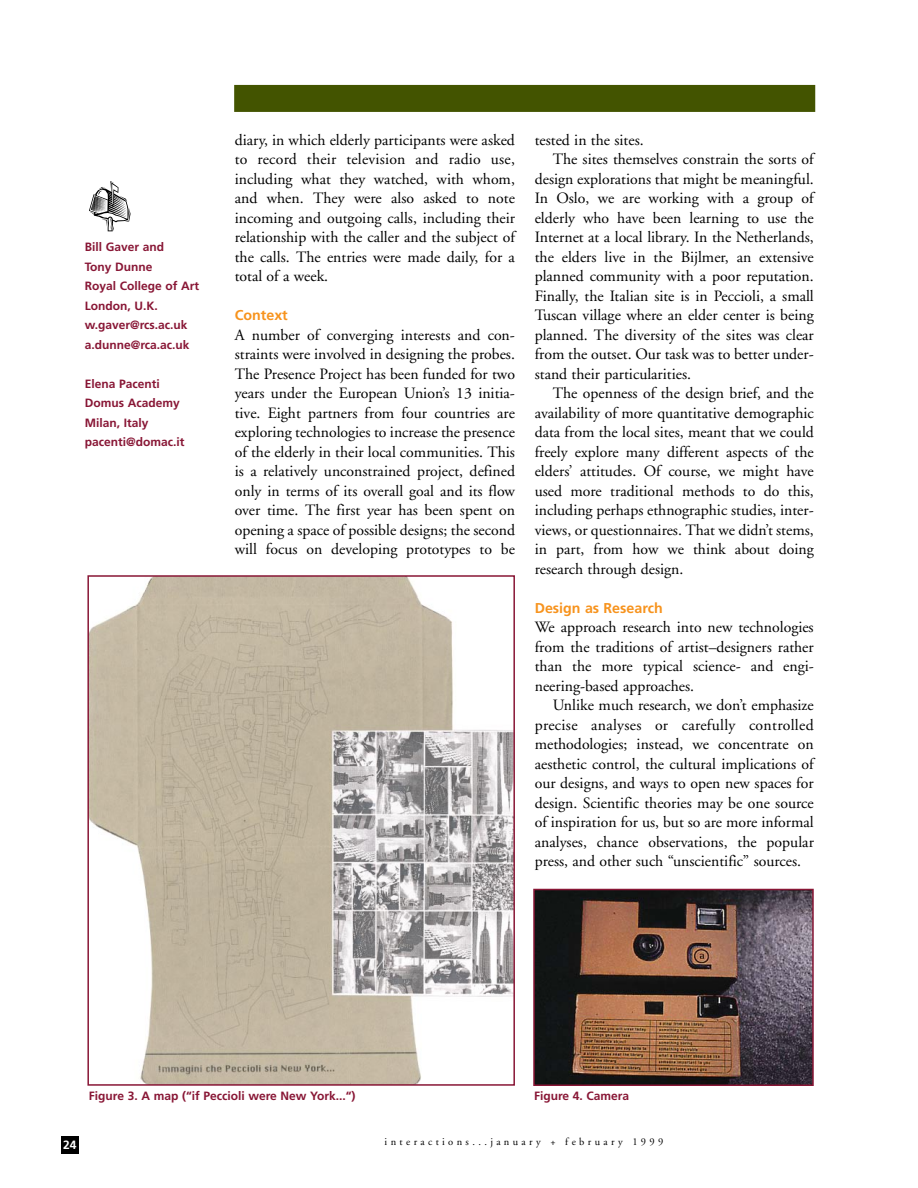
<style>
.page{position:relative;width:918px;height:1188px;background:#fff}
.page>*{position:absolute;margin:0;border:0;box-sizing:border-box;transform-origin:0 0}
.t1{font:15.75px/19.5px "Adobe Garamond";color:#000;text-align:justify}
.t2{font:700 14.25px "Frutiger";color:#f7931d}
.t3{font:700 12px/19.5px "Frutiger";color:#881635}
.t4{font:700 12px "Frutiger";color:#fff}
.t5{font:10.5px "Adobe Garamond";letter-spacing:.32em;color:#000}
</style>
<div class="page">
<div style="left:61px;top:1136px;width:18px;height:18px;background:#000"></div>
<div style="left:234px;top:85px;width:581px;height:27px;background:#435400"></div>
<svg style="left:89px;top:181px;width:42px;height:51px"></svg>
<img style="left:536px;top:892px;width:275px;height:191px">
<div style="left:533px;top:889px;width:281px;height:197px;border:2px solid #881635"></div>
<img style="left:90px;top:578px;width:422px;height:505px">
<div style="left:87px;top:575px;width:428px;height:511px;border:2px solid #881635"></div>
<p class="t3" style="left:85px;top:238px;width:116px">Bill Gaver and<br>Tony Dunne<br>Royal College of Art<br>London, U.K. w.gaver@rcs.ac.uk a.dunne@rca.ac.uk</p>
<p class="t3" style="left:85px;top:375px;width:101px">Elena Pacenti<br>Domus Academy<br>Milan, Italy pacenti@domac.it</p>
<p class="t1" style="left:235px;top:131px;width:282px">diary, in which elderly participants were asked to record their television and radio use, including what they watched, with whom, and when. They were also asked to note incoming and outgoing calls, including their relationship with the caller and the subject of the calls. The entries were made daily, for a total of a week.</p>
<p class="t2" style="left:235px;top:310px;width:55px">Context</p>
<p class="t1" style="left:235px;top:326px;width:282px">A number of converging interests and con&shy;straints were involved in designing the probes.<br>The Presence Project has been funded for two years under the European Union’s 13 initia&shy;tive. Eight partners from four countries are exploring technologies to increase the presence of the elderly in their local communities. This is a relatively unconstrained project, defined only in terms of its overall goal and its flow over time. The first year has been spent on opening a space of possible designs; the second will focus on developing prototypes to be</p>
<p class="t1" style="left:535px;top:131px;width:110px">tested in the sites.</p>
<p class="t1" style="left:553px;top:151px;width:263px">The sites themselves constrain the sorts of</p>
<p class="t1" style="left:535px;top:170px;width:281px">design explorations that might be meaningful.</p>
<p class="t1" style="left:535px;top:190px;width:281px">In Oslo, we are working with a group of</p>
<p class="t1" style="left:535px;top:209px;width:281px">elderly who have been learning to use the</p>
<p class="t1" style="left:535px;top:229px;width:281px">Internet at a local library. In the Netherlands,</p>
<p class="t1" style="left:535px;top:248px;width:281px">the elders live in the Bijlmer, an extensive</p>
<p class="t1" style="left:535px;top:268px;width:281px">planned community with a poor reputation.</p>
<p class="t1" style="left:535px;top:287px;width:281px">Finally, the Italian site is in Peccioli, a small</p>
<p class="t1" style="left:535px;top:307px;width:281px">Tuscan village where an elder center is being</p>
<p class="t1" style="left:535px;top:326px;width:281px">planned. The diversity of the sites was clear</p>
<p class="t1" style="left:535px;top:346px;width:281px">from the outset. Our task was to better under-</p>
<p class="t1" style="left:535px;top:365px;width:158px">stand their particularities.</p>
<p class="t1" style="left:553px;top:385px;width:263px">The openness of the design brief, and the</p>
<p class="t1" style="left:535px;top:404px;width:281px">availability of more quantitative demographic</p>
<p class="t1" style="left:535px;top:424px;width:281px">data from the local sites, meant that we could</p>
<p class="t1" style="left:535px;top:443px;width:281px">freely explore many different aspects of the</p>
<p class="t1" style="left:535px;top:463px;width:281px">elders’ attitudes. Of course, we might have</p>
<p class="t1" style="left:535px;top:482px;width:281px">used more traditional methods to do this,</p>
<p class="t1" style="left:535px;top:502px;width:281px">including perhaps ethnographic studies, inter-</p>
<p class="t1" style="left:535px;top:521px;width:281px">views, or questionnaires. That we didn’t stems,</p>
<p class="t1" style="left:535px;top:541px;width:281px">in part, from how we think about doing</p>
<p class="t1" style="left:535px;top:560px;width:150px">research through design.</p>
<p class="t2" style="left:535px;top:602px;width:129px">Design as Research</p>
<p class="t1" style="left:535px;top:619px;width:281px">We approach research into new technologies from the traditions of artist–designers rather than the more typical science- and engi&shy;neering-based approaches.</p>
<p class="t1" style="left:535px;top:697px;width:281px;text-indent:18px">Unlike much research, we don’t emphasize precise analyses or carefully controlled methodologies; instead, we concentrate on aesthetic control, the cultural implications of our designs, and ways to open new spaces for design. Scientific theories may be one source of inspiration for us, but so are more informal analyses, chance observations, the popular press, and other such “unscientific” sources.</p>
<p class="t3" style="left:89px;top:1087px;width:268px">Figure 3. A map (“if Peccioli were New York...“)</p>
<p class="t3" style="left:534px;top:1087px;width:97px">Figure 4. Camera</p>
<p class="t4" style="left:63px;top:1140px;width:15px">24</p>
<p class="t5" style="left:385px;top:1138px;width:280px">interactions...january + february 1999</p>
</div>
